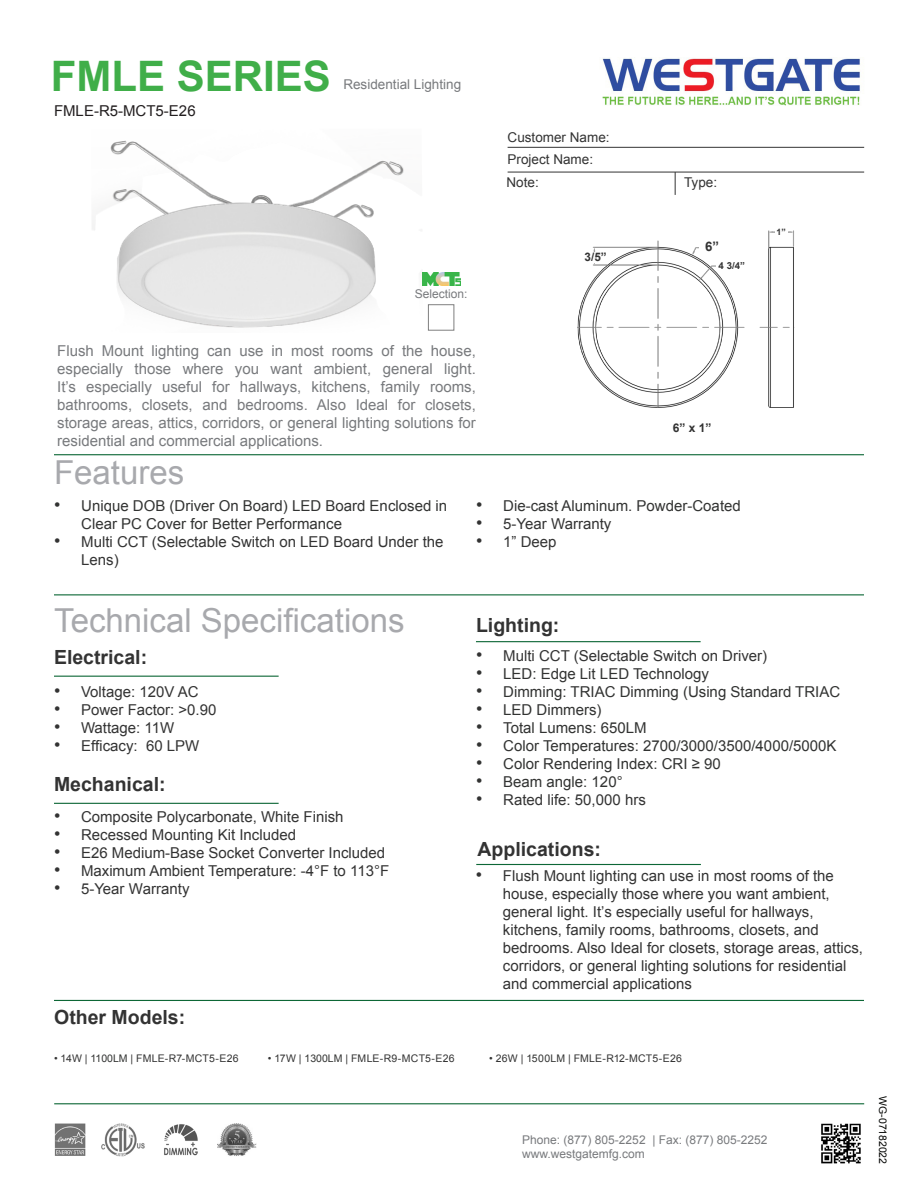
<style>
.page{position:relative;width:918px;height:1188px;background:#fff}
.page>*{position:absolute;margin:0;border:0;box-sizing:border-box;transform-origin:0 0}
.t1{font:700 42px "Arial";color:#40ae49}
.t2{font:33px "Arial";color:#a8a9ad}
.t3{font:700 19.5px "Arial";color:#333}
.t4{font:15px/18px "Arial";color:#333}
.t5{font:15px/18px "Arial";color:#787a7d;text-align:justify}
.t6{font:15px/18px "Arial";color:#323332}
.t7{font:15px "Arial";color:#333}
.t8{font:15px "Arial";color:#231f20}
.t9{font:13.5px "Arial";color:#333}
.t10{font:13.5px "Arial";color:#787a7d}
.t11{font:700 13.2px "Arial";color:#333}
.t12{font:12px "Arial";color:#787a7d}
.t13{font:700 12px "Arial";color:#333}
.t14{font:700 11.7px "Arial";color:#333}
.t15{font:10.5px "Arial";letter-spacing:.01em;color:#333}
.t16{font:10.5px "Arial";letter-spacing:-.005em;color:#040503}
.t17{font:700 9.75px "Arial";color:#333}
.t18{font:700 8.85px "Arial";color:#333}
.s1{font-size:18px}
.s2{color:#323332}
</style>
<div class="page">
<hr style="left:54px;top:454px;width:810px;height:1px;background:#0d6736">
<hr style="left:508px;top:147px;width:356px;height:1px;background:#333">
<svg style="left:675px;top:173px;width:1px;height:22px"></svg>
<hr style="left:508px;top:172px;width:356px;height:1px;background:#333">
<hr style="left:54px;top:594px;width:810px;height:1px;background:#0d6736">
<hr style="left:54px;top:676px;width:225px;height:1px;background:#0d6736">
<hr style="left:476px;top:641px;width:225px;height:1px;background:#0d6736">
<hr style="left:54px;top:803px;width:225px;height:1px;background:#0d6736">
<img style="left:602px;top:58px;width:258px;height:48px">
<hr style="left:54px;top:1103px;width:810px;height:1px;background:#0d6736">
<hr style="left:54px;top:1000px;width:810px;height:1px;background:#0d6736">
<hr style="left:476px;top:864px;width:225px;height:1px;background:#0d6736">
<img style="left:821px;top:1123px;width:40px;height:41px">
<img style="left:164px;top:1124px;width:34px;height:32px">
<img style="left:54px;top:1123px;width:32px;height:32px">
<img style="left:101px;top:1123px;width:44px;height:33px">
<img style="left:217px;top:1123px;width:39px;height:33px">
<img style="left:577px;top:230px;width:217px;height:178px">
<div style="left:699px;top:242px;width:26px;height:10px;background:#fff"></div>
<div style="left:583px;top:252px;width:25px;height:10px;background:#fff"></div>
<div style="left:717px;top:262px;width:30px;height:8px;background:#fff"></div>
<div style="left:775px;top:228px;width:12px;height:9px;background:#fff"></div>
<div style="left:428px;top:305px;width:26px;height:25px;background:#fff;border:1px solid #7f7f7f"></div>
<img style="left:423px;top:272px;width:38px;height:14px">
<img style="left:92px;top:140px;width:331px;height:188px">
<p class="t1" style="left:51px;top:48px;width:282px">FMLE SERIES</p>
<p class="t8" style="left:54px;top:101px;width:143px">FMLE-R5-MCT5-E26</p>
<p class="t10" style="left:343px;top:75px;width:119px">Residential Lighting</p>
<p class="t12" style="left:415px;top:286px;width:54px">Selection:</p>
<p class="t9" style="left:508px;top:128px;width:104px">Customer Name:</p>
<p class="t9" style="left:508px;top:150px;width:87px">Project Name:</p>
<p class="t9" style="left:507px;top:173px;width:34px">Note:</p>
<p class="t9" style="left:684px;top:173px;width:35px">Type:</p>
<p class="t14" style="left:585px;top:249px;width:24px">3/5”</p>
<p class="t11" style="left:705px;top:238px;width:15px">6”</p>
<p class="t17" style="left:719px;top:259px;width:28px">4 3/4”</p>
<p class="t18" style="left:776px;top:226px;width:11px">1”</p>
<p class="t5" style="left:57px;top:342px;width:420px">Flush Mount lighting can use in most rooms of the house, especially those where you want ambient, general light.<br>It’s especially useful for hallways, kitchens, family rooms, bathrooms, closets, and bedrooms. Also Ideal for closets, storage areas, attics, corridors, or general lighting solutions for residential and commercial applications.</p>
<p class="t2" style="left:54px;top:451px;width:132px">Features</p>
<p class="t13" style="left:673px;top:419px;width:40px">6” x 1”</p>
<p class="t6" style="left:81px;top:497px;width:367px;text-indent:-27px"><span class="s1">•</span> Unique DOB (Driver On Board) LED Board Enclosed in<br>Clear PC Cover for Better Performance</p>
<p class="t4" style="left:81px;top:533px;width:364px;text-indent:-27px"><span class="s1">•</span> Multi CCT (Selectable Switch on LED Board Under the<br>Lens)</p>
<p class="t2" style="left:54px;top:598px;width:352px">Technical Specifications</p>
<p class="t3" style="left:54px;top:644px;width:95px">Electrical:</p>
<p class="t4" style="left:54px;top:683px;width:146px"><span class="s1">•</span> Voltage: 120V AC</p>
<p class="t4" style="left:54px;top:701px;width:164px"><span class="s1">•</span> Power Factor: &gt;0.90</p>
<p class="t4" style="left:54px;top:719px;width:122px"><span class="s1">•</span> Wattage: 11W</p>
<p class="t4" style="left:54px;top:737px;width:147px"><span class="s1">•</span> Efficacy: 60 LPW</p>
<p class="t3" style="left:54px;top:771px;width:113px">Mechanical:</p>
<p class="t7" style="left:54px;top:807px;width:291px"><span class="s1">•</span> Composite Polycarbonate, White Finish</p>
<p class="t4" style="left:54px;top:826px;width:244px"><span class="s1">•</span> Recessed Mounting Kit Included</p>
<p class="t4" style="left:54px;top:844px;width:333px"><span class="s1">•</span> E26 Medium-Base Socket Converter Included</p>
<p class="t4" style="left:54px;top:862px;width:337px"><span class="s1">•</span> Maximum Ambient Temperature: -4°F to 113°F</p>
<p class="t4" style="left:54px;top:880px;width:137px"><span class="s1">•</span> 5-Year Warranty</p>
<p class="t3" style="left:54px;top:1004px;width:133px">Other Models:</p>
<p class="t6" style="left:476px;top:497px;width:266px"><span class="s1">•</span> Die-cast Aluminum. Powder-Coated</p>
<p class="t4" style="left:476px;top:515px;width:137px"><span class="s1">•</span> 5-Year Warranty</p>
<p class="t4" style="left:476px;top:533px;width:82px"><span class="s1">•</span> 1” Deep</p>
<p class="t3" style="left:476px;top:612px;width:85px">Lighting:</p>
<p class="t4" style="left:476px;top:647px;width:292px"><span class="s1">•</span> Multi CCT (Selectable Switch on Driver)</p>
<p class="t6" style="left:476px;top:665px;width:234px"><span class="s1">•</span> LED: Edge Lit LED Technology</p>
<p class="t6" style="left:476px;top:683px;width:366px"><span class="s1">•</span> Dimming: TRIAC Dimming (Using Standard TRIAC</p>
<p class="t6" style="left:476px;top:701px;width:127px"><span class="s1">•</span> LED Dimmers)</p>
<p class="t6" style="left:476px;top:719px;width:172px"><span class="s1">•</span> Total Lumens: 650LM</p>
<p class="t6" style="left:476px;top:737px;width:362px"><span class="s1">•</span> Color Temperatures: 2700/3000/3500/4000/5000K</p>
<p class="t6" style="left:476px;top:755px;width:246px"><span class="s1">•</span> Color Rendering Index: CRI ≥ 90</p>
<p class="t6" style="left:476px;top:773px;width:148px"><span class="s1">•</span> Beam angle: 120°</p>
<p class="t4" style="left:476px;top:791px;width:171px"><span class="s1">•</span> Rated life: 50,000 hrs</p>
<p class="t3" style="left:478px;top:837px;width:125px">Applications:</p>
<p class="t4" style="left:503px;top:866px;width:362px;text-indent:-27px"><span class="s1">•</span> Flush Mount lighting can use in most rooms of the house, especially those where you want ambient, general light. It’s especially useful for hallways, kitchens, family rooms, bathrooms, closets, and bedrooms. Also Ideal for closets, storage areas, attics, corridors, or general lighting solutions for residential and commercial applications</p>
<p class="t15" style="left:54px;top:1052px;width:186px">• 14W | <span class="s2">1100LM</span> | FMLE-R7-MCT5-E26</p>
<p class="t15" style="left:268px;top:1052px;width:188px">• 17W | <span class="s2">1300LM</span> | FMLE-R9-MCT5-E26</p>
<p class="t15" style="left:489px;top:1052px;width:194px">• 26W | <span class="s2">1500LM</span> | FMLE-R12-MCT5-E26</p>
<p class="t12" style="left:522px;top:1132px;width:247px">Phone: (877) 805-2252 | Fax: (877) 805-2252</p>
<p class="t12" style="left:522px;top:1146px;width:124px">www.westgatemfg.com</p>
<p class="t16" style="left:890px;top:1096px;width:69px;rotate:90deg">WG-07182022</p>
</div>
